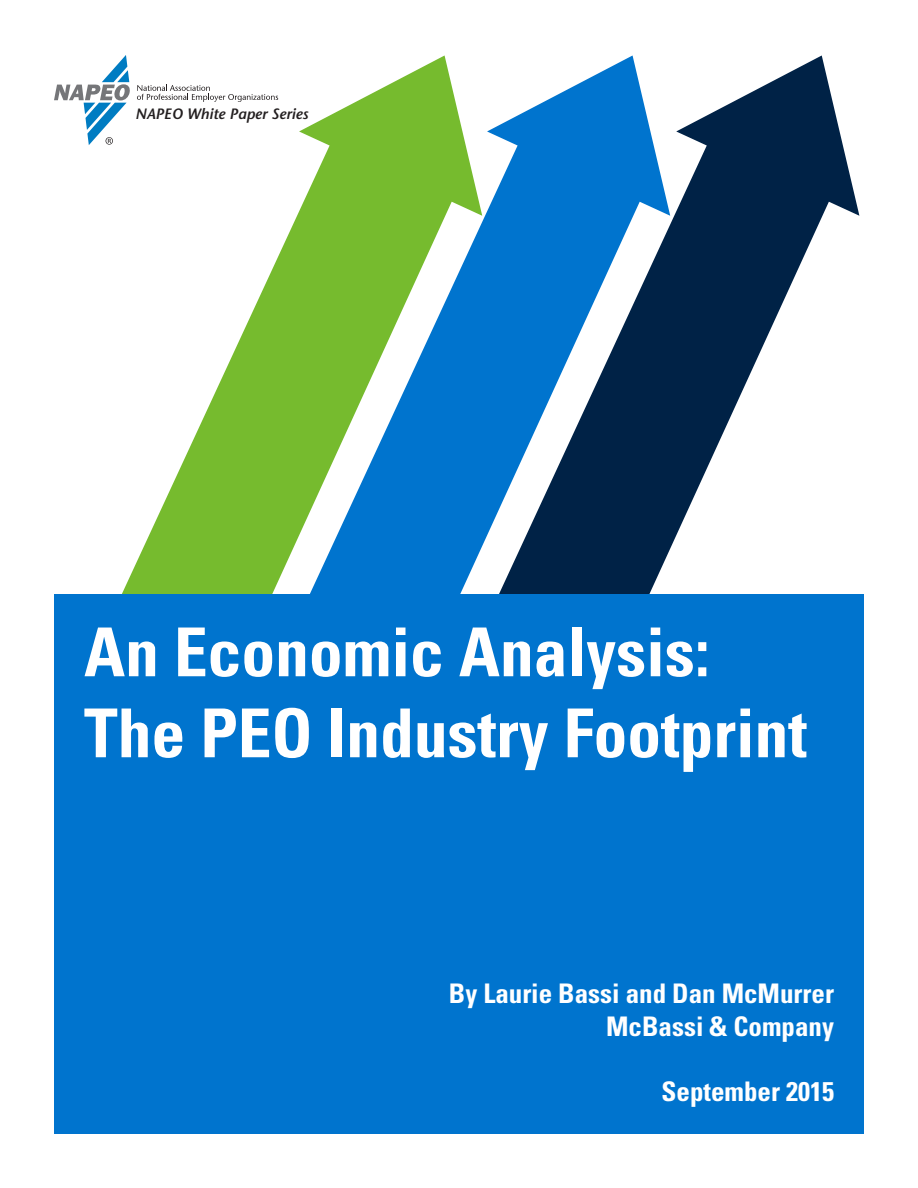
<style>
.page{position:relative;width:918px;height:1188px;background:#fff}
.page>*{position:absolute;margin:0;border:0;box-sizing:border-box;transform-origin:0 0}
.t1{font:700 condensed 67.5px/81px "Univers";color:#fff}
.t2{font:700 condensed 27px/32.4px "Univers";color:#fff;text-align:right}
.t3{font:italic 600 15px "Stone Sans";color:#231f20}
</style>
<div class="page">
<svg style="left:54px;top:60px;width:67px;height:85px"></svg>
<svg style="left:121px;top:55px;width:188px;height:539px"></svg>
<svg style="left:309px;top:55px;width:189px;height:539px"></svg>
<svg style="left:498px;top:55px;width:361px;height:539px"></svg>
<div style="left:54px;top:594px;width:810px;height:540px;background:#0074ce"></div>
<p class="t3" style="left:136px;top:108px;width:174px">NAPEO White Paper Series</p>
<h1 class="t1" style="left:84px;top:617px;width:725px">An Economic Analysis:<br>The PEO Industry Footprint</h1>
<p class="t2" style="left:449px;top:980px;width:387px">By Laurie Bassi and Dan McMurrer<br>McBassi &amp; Company</p>
<p class="t2" style="left:662px;top:1077px;width:174px">September 2015</p>
</div>
